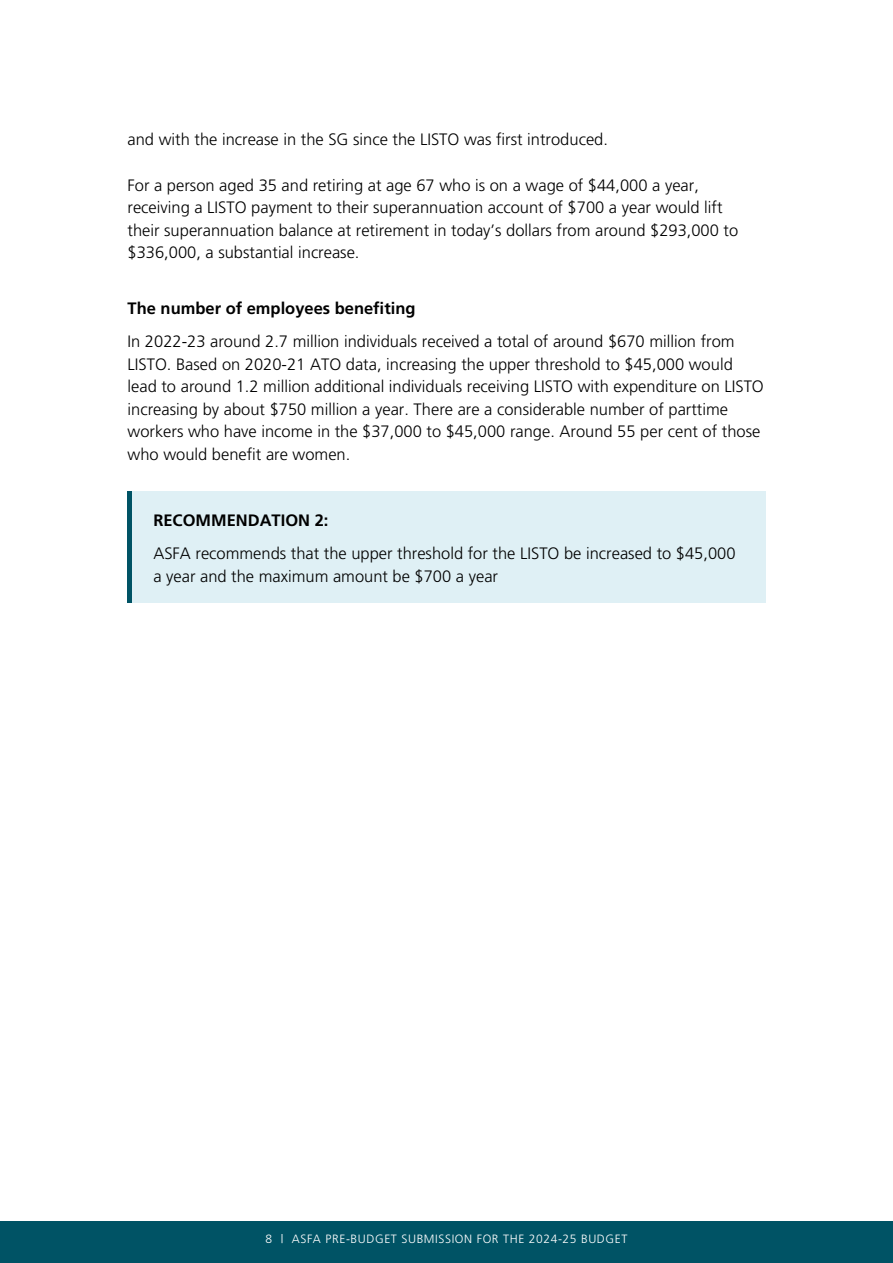
<style>
.page{position:relative;width:893px;height:1263px;background:#fff}
.page>*{position:absolute;margin:0;border:0;box-sizing:border-box;transform-origin:0 0}
.t1{font:300 16.5px/22.5px "Frutiger";color:#000}
.t2{font:700 16.5px "Frutiger";color:#000}
.t3{font:300 12px "Frutiger";letter-spacing:.05em;color:#fff}
</style>
<div class="page">
<div style="left:0;top:1221px;width:893px;height:42px;background:#005365"></div>
<hr style="left:128px;top:491px;width:4px;height:112px;background:#005365">
<div style="left:132px;top:491px;width:633px;height:112px;background:#dff0f5"></div>
<p class="t1" style="left:128px;top:128px;width:482px">and with the increase in the SG since the LISTO was first introduced.</p>
<p class="t1" style="left:128px;top:175px;width:612px">For a person aged 35 and retiring at age 67 who is on a wage of $44,000 a year, receiving a LISTO payment to their superannuation account of $700 a year would lift their superannuation balance at retirement in today’s dollars from around $293,000 to $336,000, a substantial increase.</p>
<p class="t2" style="left:128px;top:299px;width:289px">The number of employees benefiting</p>
<p class="t1" style="left:128px;top:331px;width:638px">In 2022-23 around 2.7 million individuals received a total of around $670 million from LISTO. Based on 2020-21 ATO data, increasing the upper threshold to $45,000 would lead to around 1.2 million additional individuals receiving LISTO with expenditure on LISTO increasing by about $750 million a year. There are a considerable number of parttime workers who have income in the $37,000 to $45,000 range. Around 55 per cent of those who would benefit are women.</p>
<p class="t2" style="left:153px;top:513px;width:177px">RECOMMENDATION 2:</p>
<p class="t1" style="left:153px;top:543px;width:584px">ASFA recommends that the upper threshold for the LISTO be increased to $45,000 a year and the maximum amount be $700 a year</p>
<p class="t3" style="left:266px;top:1234px;width:363px">8 | ASFA PRE-BUDGET SUBMISSION FOR THE 2024-25 BUDGET</p>
</div>
